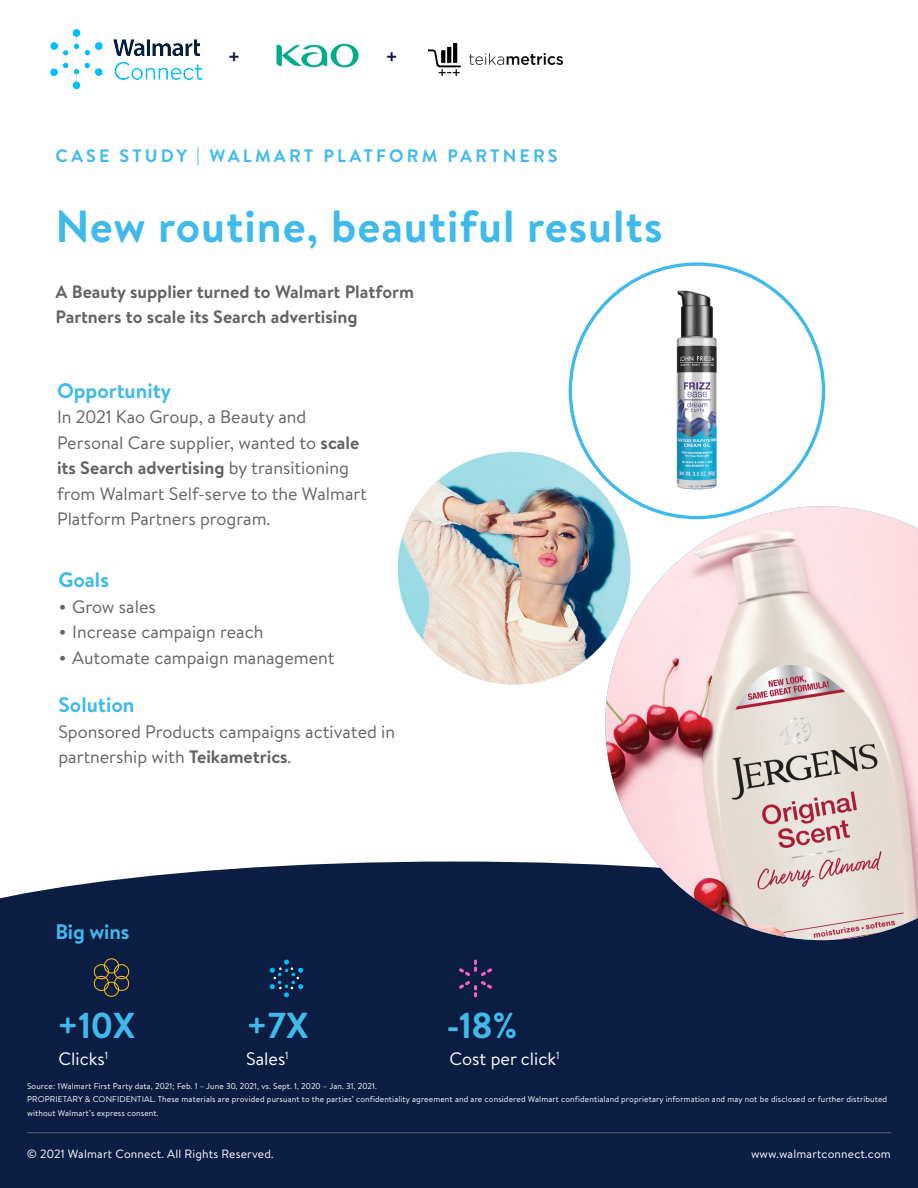
<style>
.page{position:relative;width:918px;height:1188px;background:#fff}
.page>*{position:absolute;margin:0;border:0;box-sizing:border-box;transform-origin:0 0}
.t1{font:700 45px "Bogle";letter-spacing:.02em;color:#3fbaeb}
.t2{font:700 36px "Bogle";color:#3fbaeb}
.t3{font:700 21px "Bogle";color:#3fbaeb}
.t4{font:700 21px "Bogle";color:#0c1d43}
.t5{font:18px/25.5px "Bogle";color:#626362}
.t6{font:700 18px/25.5px "Bogle";color:#626362}
.t7{font:700 18px "Bogle";letter-spacing:.17em;color:#42baeb}
.t8{font:18px "Bogle";color:#fff}
.t9{font:12px "Bogle";letter-spacing:.015em;color:#fff}
.t10{font:8.4px/13.5px "Bogle";letter-spacing:.015em;color:#fff}
.s1{font-weight:700}
.s2{font-size:22.5px}
</style>
<div class="page">
<svg style="left:0;top:862px;width:918px;height:88px;background:#213053"></svg>
<div style="left:0;top:950px;width:918px;height:238px;background:#0c1d43"></div>
<hr style="left:27px;top:1132px;width:864px;height:1px;background:#5f5e5e">
<img style="left:398px;top:452px;width:233px;height:233px;border-radius:116px">
<img style="left:50px;top:29px;width:153px;height:60px">
<div style="left:104px;top:959px;width:15px;height:14px;border:1px solid #ffc100;border-radius:50%"></div>
<div style="left:104px;top:982px;width:15px;height:15px;border:1px solid #ffc100;border-radius:50%"></div>
<svg style="left:94px;top:964px;width:35px;height:28px"></svg>
<svg style="left:459px;top:960px;width:33px;height:37px"></svg>
<svg style="left:270px;top:960px;width:33px;height:37px"></svg>
<img style="left:605px;top:506px;width:313px;height:434px">
<img style="left:586px;top:279px;width:222px;height:222px">
<img style="left:276px;top:43px;width:83px;height:25px">
<img style="left:429px;top:43px;width:133px;height:32px">
<p class="t4" style="left:228px;top:42px;width:14px">+</p>
<p class="t4" style="left:385px;top:42px;width:14px">+</p>
<p class="t7" style="left:56px;top:143px;width:504px">CASE STUDY | WALMART PLATFORM PARTNERS</p>
<p class="t1" style="left:56px;top:195px;width:609px">New routine, beautiful results</p>
<p class="t6" style="left:56px;top:278px;width:360px">A Beauty supplier turned to Walmart Platform<br>Partners to scale its Search advertising</p>
<p class="t3" style="left:57px;top:376px;width:116px">Opportunity</p>
<p class="t5" style="left:57px;top:404px;width:311px">In 2021 Kao Group, a Beauty and Personal Care supplier, wanted to <span class="s1">scale its Search advertising</span> by transitioning from Walmart Self-serve to the Walmart Platform Partners program.</p>
<p class="t3" style="left:59px;top:565px;width:52px">Goals</p>
<p class="t5" style="left:59px;top:593px;width:99px"><span class="s2">•</span> Grow sales</p>
<p class="t5" style="left:59px;top:619px;width:206px"><span class="s2">•</span> Increase campaign reach</p>
<p class="t5" style="left:59px;top:644px;width:278px"><span class="s2">•</span> Automate campaign management</p>
<p class="t3" style="left:59px;top:690px;width:77px">Solution</p>
<p class="t5" style="left:59px;top:718px;width:338px">Sponsored Products campaigns activated in partnership with <span class="s1">Teikametrics</span>.</p>
<p class="t3" style="left:56px;top:917px;width:75px">Big wins</p>
<p class="t2" style="left:57px;top:1000px;width:80px">+10X</p>
<p class="t2" style="left:246px;top:1000px;width:64px">+7X</p>
<p class="t8" style="left:59px;top:1046px;width:51px">Clicks<sup>1</sup></p>
<p class="t8" style="left:246px;top:1046px;width:44px">Sales<sup>1</sup></p>
<p class="t2" style="left:447px;top:1000px;width:72px">-18%</p>
<p class="t8" style="left:450px;top:1046px;width:111px">Cost per click<sup>1</sup></p>
<p class="t10" style="left:27px;top:1079px;width:351px">Source: 1Walmart First Party data, 2021; Feb. 1 – June 30, 2021, vs. Sept. 1, 2020 – Jan. 31, 2021.</p>
<p class="t10" style="left:27px;top:1092px;width:862px">PROPRIETARY &amp; CONFIDENTIAL. These materials are provided pursuant to the parties’ confidentiality agreement and are considered Walmart confidentialand proprietary information and may not be disclosed or further distributed without Walmart’s express consent.</p>
<p class="t9" style="left:27px;top:1145px;width:248px">© 2021 Walmart Connect. All Rights Reserved.</p>
<p class="t9" style="left:751px;top:1145px;width:141px">www.walmartconnect.com</p>
</div>
